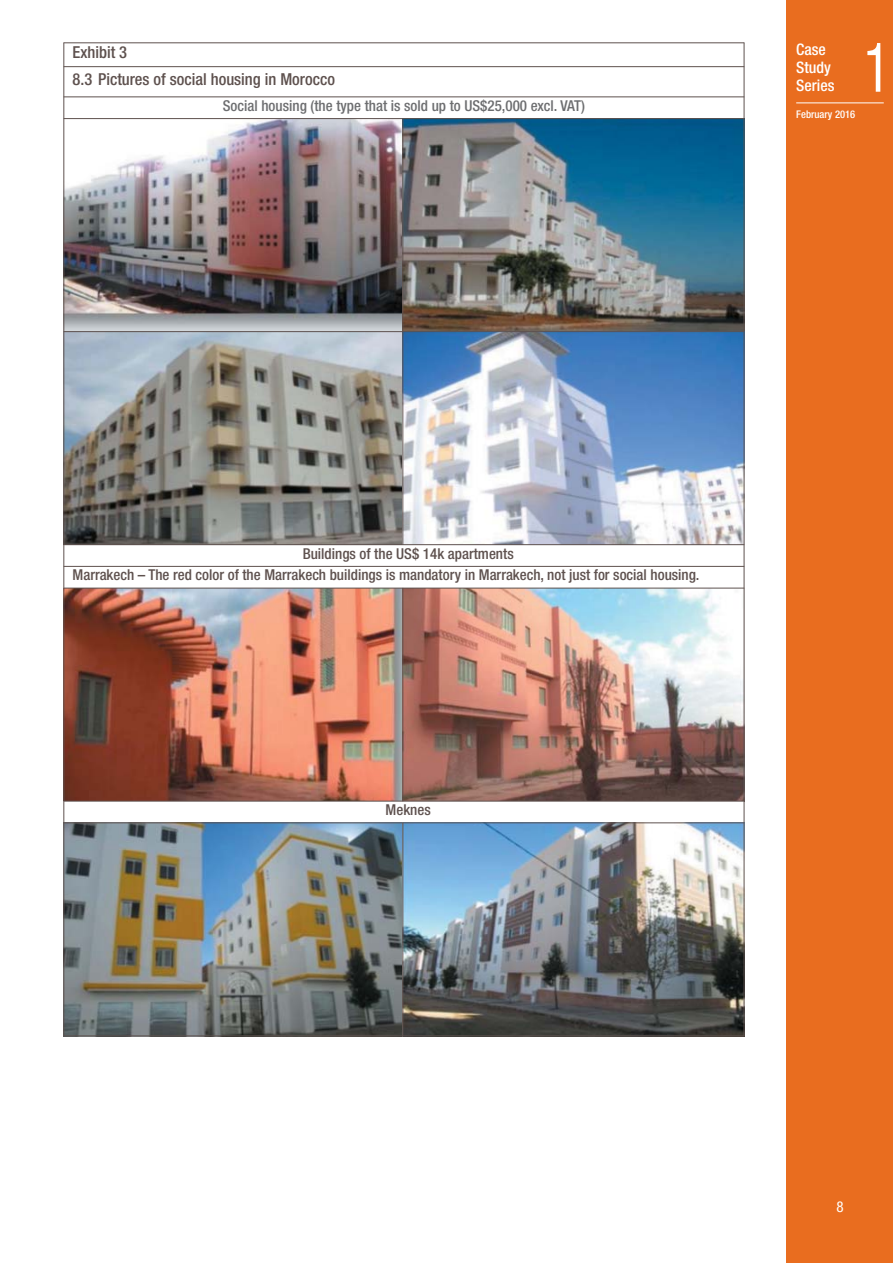
<style>
.page{position:relative;width:893px;height:1263px;background:#fff}
.page>*{position:absolute;margin:0;border:0;box-sizing:border-box;transform-origin:0 0}
.t1{font:condensed 68.85px "Helvetica Neue LT Std";color:#fff;scale:.8 1}
.t2{font:500 condensed 16.5px/27px "Helvetica Neue LT Std";color:#5e514e}
.t3{font:500 condensed 15.9px/18px "Helvetica Neue LT Std";color:#fff}
.t4{font:500 condensed 15px/21.8px "Helvetica Neue LT Std";color:#5e514e}
.t5{font:500 condensed 15px "Helvetica Neue LT Std";color:#6d6e70}
.t6{font:condensed 15px "Helvetica Neue LT Std";color:#fff}
.t7{font:500 condensed 10.65px "Helvetica Neue LT Std";color:#fff}
</style>
<div class="page">
<div style="left:786px;top:0;width:106px;height:1263px;background:#e96d1f"></div>
<hr style="left:796px;top:102px;width:87px;height:1px;background:#fff">
<img style="left:65px;top:119px;width:337px;height:212px">
<img style="left:403px;top:119px;width:340px;height:212px">
<svg style="left:65px;top:332px;width:337px;height:212px;background:#8b8d8a"></svg>
<svg style="left:403px;top:332px;width:340px;height:212px"></svg>
<img style="left:65px;top:589px;width:337px;height:212px">
<img style="left:403px;top:589px;width:340px;height:212px">
<img style="left:65px;top:824px;width:337px;height:212px">
<img style="left:403px;top:824px;width:340px;height:212px">
<hr style="left:64px;top:43px;width:1px;height:993px;background:#5e514e">
<hr style="left:402px;top:118px;width:1px;height:427px;background:#5e514e">
<hr style="left:402px;top:588px;width:1px;height:213px;background:#5e514e">
<hr style="left:402px;top:823px;width:1px;height:213px;background:#5e514e">
<hr style="left:743px;top:43px;width:1px;height:993px;background:#5e514e">
<hr style="left:64px;top:43px;width:680px;height:1px;background:#5e514e">
<hr style="left:64px;top:66px;width:680px;height:1px;background:#5e514e">
<hr style="left:64px;top:97px;width:680px;height:1px;background:#5e514e">
<hr style="left:64px;top:118px;width:680px;height:1px;background:#5e514e">
<hr style="left:64px;top:331px;width:680px;height:1px;background:#5e514e">
<hr style="left:64px;top:544px;width:680px;height:1px;background:#5e514e">
<hr style="left:64px;top:566px;width:680px;height:1px;background:#5e514e">
<hr style="left:64px;top:588px;width:680px;height:1px;background:#5e514e">
<hr style="left:64px;top:801px;width:680px;height:1px;background:#5e514e">
<hr style="left:64px;top:823px;width:680px;height:1px;background:#5e514e">
<hr style="left:64px;top:1036px;width:680px;height:1px;background:#5e514e">
<p class="t2" style="left:73px;top:40px;width:264px">Exhibit 3<br>8.3 Pictures of social housing in Morocco</p>
<p class="t5" style="left:223px;top:100px;width:364px">Social housing (the type that is sold up to US$25,000 excl. VAT)</p>
<p class="t3" style="left:796px;top:42px;width:40px">Case<br>Study<br>Series</p>
<h1 class="t1" style="left:863px;top:43px;width:35px">1</h1>
<p class="t7" style="left:796px;top:110px;width:61px">February 2016</p>
<p class="t4" style="left:73px;top:544px;width:628px;text-indent:230px">Buildings of the US$ 14k apartments<br>Marrakech – The red color of the Marrakech buildings is mandatory in Marrakech, not just for social housing.</p>
<p class="t4" style="left:385px;top:800px;width:47px">Meknes</p>
<p class="t6" style="left:836px;top:1202px;width:9px">8</p>
</div>
